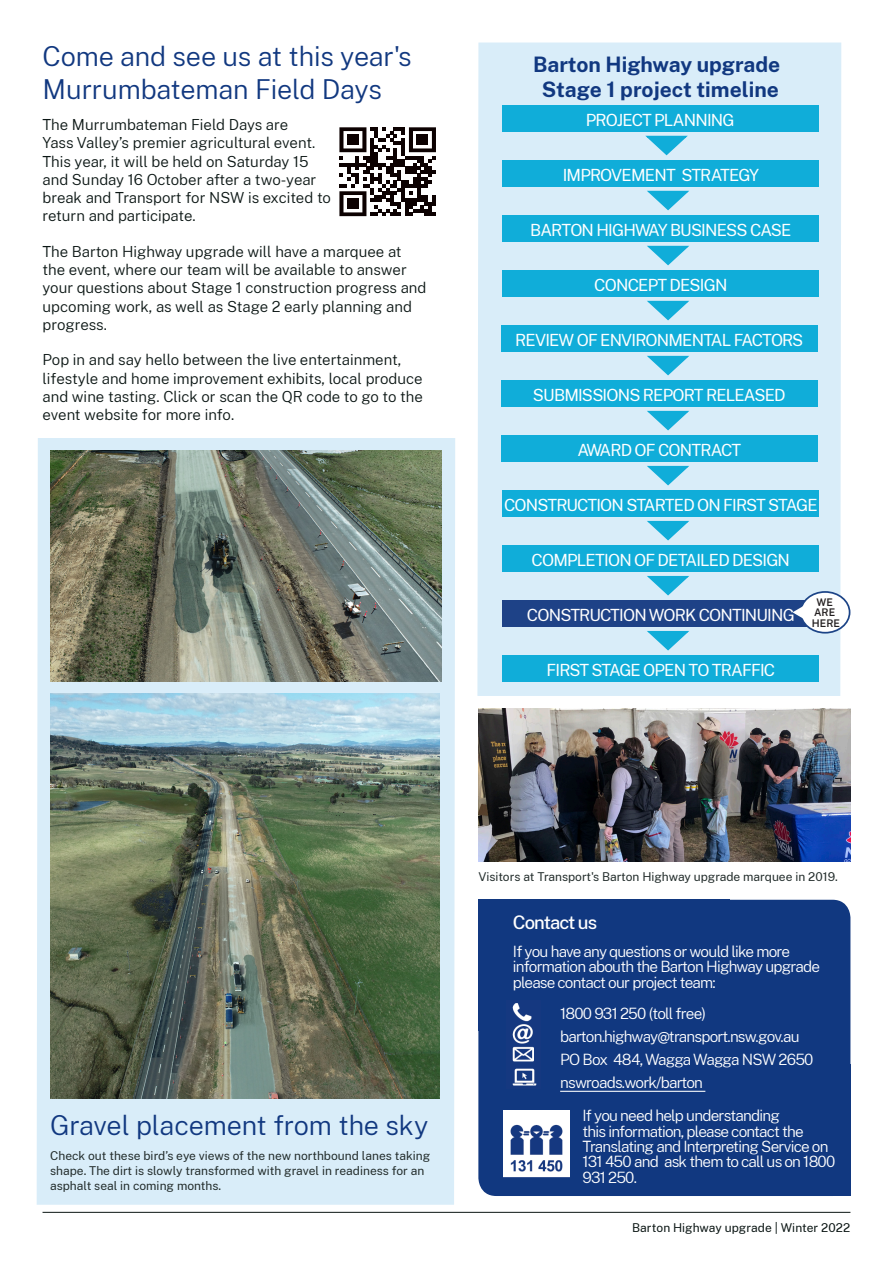
<style>
.page{position:relative;width:893px;height:1263px;background:#fff}
.page>*{position:absolute;margin:0;border:0;box-sizing:border-box;transform-origin:0 0}
.Heading_2__H2{font:300 27px/33px "Public Sans NSW";letter-spacing:-.005em;color:#113880}
.Heading_2{font:700 21px "Public Sans NSW";color:#113880}
.Heading_3{font:500 18.45px "Public Sans NSW";letter-spacing:-.05em;color:#fff}
.Heading_3-2{font:16.5px "Public Sans NSW";letter-spacing:-.05em;color:#fff}
.Heading_3-3{font:300 15.3px/15.3px "Public Sans NSW";letter-spacing:-.05em;color:#fff}
.Body{font:300 15px/18.3px "Public Sans NSW";color:#0b1614}
.t1{font:12px/15px "Public Sans NSW";color:#232d2c}
.t2{font:12px "Public Sans NSW";letter-spacing:.005em;color:#0b1614}
.t3{font:600 10.35px "Public Sans NSW";color:#231f20}
</style>
<div class="page">
<div style="left:37px;top:438px;width:418px;height:767px;background:#d9edf9"></div>
<div style="left:477px;top:43px;width:364px;height:653px;background:#d9edf9"></div>
<div style="left:502px;top:105px;width:316px;height:26px;background:#10add9"></div>
<div style="left:503px;top:160px;width:316px;height:27px;background:#10add9"></div>
<div style="left:503px;top:215px;width:316px;height:27px;background:#10add9"></div>
<div style="left:503px;top:270px;width:316px;height:27px;background:#10add9"></div>
<div style="left:501px;top:325px;width:316px;height:27px;background:#10add9"></div>
<div style="left:501px;top:380px;width:316px;height:27px;background:#10add9"></div>
<div style="left:501px;top:435px;width:316px;height:27px;background:#10add9"></div>
<div style="left:503px;top:490px;width:316px;height:27px;background:#10add9"></div>
<div style="left:503px;top:545px;width:316px;height:27px;background:#10add9"></div>
<div style="left:503px;top:600px;width:316px;height:27px;background:#1e4287"></div>
<svg style="left:645px;top:630px;width:46px;height:22px"></svg>
<svg style="left:643px;top:135px;width:47px;height:21px"></svg>
<svg style="left:645px;top:190px;width:46px;height:21px"></svg>
<svg style="left:645px;top:245px;width:46px;height:21px"></svg>
<svg style="left:645px;top:300px;width:46px;height:21px"></svg>
<svg style="left:645px;top:355px;width:46px;height:21px"></svg>
<svg style="left:645px;top:410px;width:46px;height:22px"></svg>
<svg style="left:645px;top:465px;width:46px;height:22px"></svg>
<svg style="left:645px;top:520px;width:46px;height:22px"></svg>
<svg style="left:645px;top:575px;width:46px;height:22px"></svg>
<div style="left:503px;top:655px;width:316px;height:27px;background:#10add9"></div>
<div style="left:801px;top:592px;width:49px;height:41px;background:#fff;border-radius:50%"></div>
<div style="left:800px;top:591px;width:50px;height:42px;border:2px solid #1c4487;border-radius:50%"></div>
<svg style="left:792px;top:602px;width:15px;height:22px"></svg>
<svg style="left:339px;top:127px;width:97px;height:89px"></svg>
<div style="left:347px;top:134px;width:12px;height:11px;background:#0c0101"></div>
<div style="left:417px;top:134px;width:11px;height:11px;background:#0c0101"></div>
<div style="left:347px;top:198px;width:12px;height:11px;background:#0c0101"></div>
<img style="left:478px;top:709px;width:372px;height:153px">
<div style="left:478px;top:900px;width:372px;height:296px;background:#113880;border-radius:18px"></div>
<div style="left:478px;top:899px;width:252px;height:132px;background:#113880"></div>
<div style="left:599px;top:1064px;width:251px;height:132px;background:#113880"></div>
<hr style="left:560px;top:1091px;width:145px;height:1px;background:#fff">
<img style="left:512px;top:1003px;width:25px;height:83px">
<img style="left:503px;top:1111px;width:67px;height:67px">
<img style="left:50px;top:694px;width:390px;height:404px">
<img style="left:50px;top:450px;width:392px;height:231px">
<hr style="left:43px;top:1212px;width:807px;height:1px;background:#0b1614">
<h2 class="Heading_2__H2" style="left:43px;top:38px;width:371px">Come and see us at this year's<br>Murrumbateman Field Days</h2>
<p class="Body" style="left:43px;top:114px;width:290px">The Murrumbateman Field Days are<br>Yass Valley’s premier agricultural event.<br>This year, it will be held on Saturday 15 and Sunday 16 October after a two-year break and Transport for NSW is excited to return and participate.</p>
<p class="Body" style="left:43px;top:241px;width:385px">The Barton Highway upgrade will have a marquee at the event, where our team will be available to answer your questions about Stage 1 construction progress and upcoming work, as well as Stage 2 early planning and progress.</p>
<p class="Body" style="left:43px;top:350px;width:382px">Pop in and say hello between the live entertainment, lifestyle and home improvement exhibits, local produce and wine tasting. Click or scan the QR code to go to the event website for more info.</p>
<p class="Heading_2" style="left:533px;top:49px;width:249px">Barton Highway upgrade</p>
<p class="Heading_2" style="left:542px;top:74px;width:238px">Stage 1 project timeline</p>
<h1 class="Heading_3-2" style="left:586px;top:108px;width:150px">PROJECT PLANNING</h1>
<h1 class="Heading_3-2" style="left:563px;top:163px;width:198px">IMPROVEMENT STRATEGY</h1>
<h1 class="Heading_3-2" style="left:530px;top:218px;width:263px">BARTON HIGHWAY BUSINESS CASE</h1>
<h1 class="Heading_3-2" style="left:594px;top:273px;width:135px">CONCEPT DESIGN</h1>
<h1 class="Heading_3-2" style="left:515px;top:328px;width:290px">REVIEW OF ENVIRONMENTAL FACTORS</h1>
<h1 class="Heading_3-2" style="left:533px;top:383px;width:254px">SUBMISSIONS REPORT RELEASED</h1>
<h1 class="Heading_3-2" style="left:577px;top:438px;width:165px">AWARD OF CONTRACT</h1>
<h1 class="Heading_3-2" style="left:504px;top:493px;width:315px">CONSTRUCTION STARTED ON FIRST STAGE</h1>
<h1 class="Heading_3-2" style="left:532px;top:548px;width:260px">COMPLETION OF DETAILED DESIGN</h1>
<h1 class="Heading_3-2" style="left:527px;top:603px;width:269px">CONSTRUCTION WORK CONTINUING</h1>
<h1 class="Heading_3-2" style="left:546px;top:658px;width:230px">FIRST STAGE OPEN TO TRAFFIC</h1>
<p class="t3" style="left:816px;top:594px;width:18px">WE</p>
<p class="t3" style="left:814px;top:605px;width:23px">ARE</p>
<p class="t3" style="left:812px;top:615px;width:30px">HERE</p>
<h2 class="Heading_2__H2" style="left:50px;top:1107px;width:380px">Gravel placement from the sky</h2>
<p class="t1" style="left:50px;top:1147px;width:381px">Check out these bird’s eye views of the new northbound lanes taking shape. The dirt is slowly transformed with gravel in readiness for an asphalt seal in coming months.</p>
<p class="t1" style="left:478px;top:868px;width:361px">Visitors at Transport's Barton Highway upgrade marquee in 2019.</p>
<h1 class="Heading_3" style="left:513px;top:908px;width:86px">Contact us</h1>
<h1 class="Heading_3-3" style="left:513px;top:943px;width:309px">If you have any questions or would like more information abouth the Barton Highway upgrade please contact our project team:</h1>
<h1 class="Heading_3-3" style="left:560px;top:1005px;width:147px">1800 931 250 (toll free)</h1>
<h1 class="Heading_3-3" style="left:560px;top:1028px;width:241px">barton.highway@transport.nsw.gov.au</h1>
<h1 class="Heading_3-3" style="left:560px;top:1051px;width:255px">PO Box 484, Wagga Wagga NSW 2650</h1>
<h1 class="Heading_3-3" style="left:560px;top:1074px;width:144px">nswroads.work/barton</h1>
<h1 class="Heading_3-3" style="left:582px;top:1107px;width:254px">If you need help understanding<br>this information, please contact the<br>Translating and Interpreting Service on<br>131 450 and ask them to call us on 1800<br>931 250.</h1>
<p class="t2" style="left:632px;top:1219px;width:220px">Barton Highway upgrade | Winter 2022</p>
</div>
